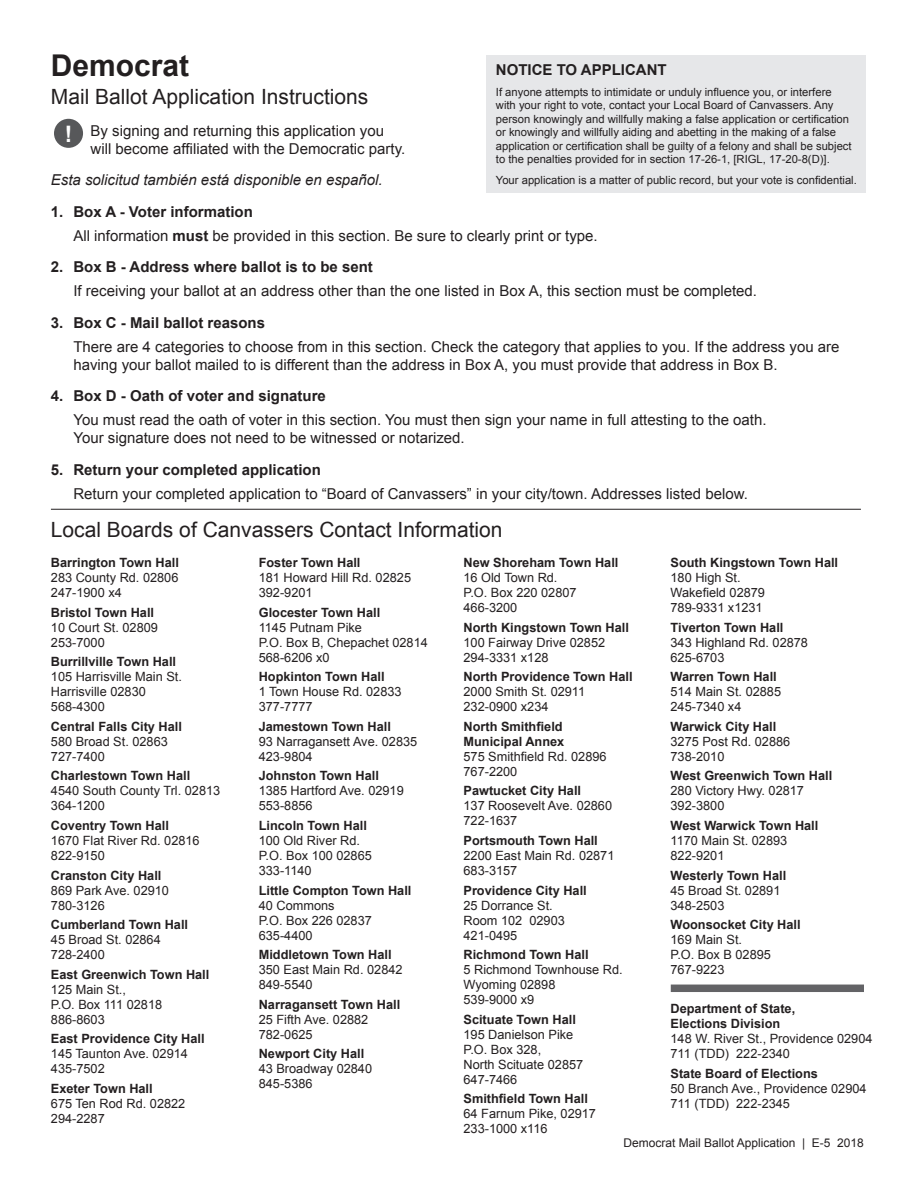
<style>
.page{position:relative;width:918px;height:1188px;background:#fff}
.page>*{position:absolute;margin:0;border:0;box-sizing:border-box;transform-origin:0 0}
.t1{font:700 30px "Arial";color:#231f20}
.t2{font:700 22.65px "Arial";color:#fff}
.t3{font:21px "Arial";color:#231f20}
.indent_bullet_text{font:15px/18px "Arial";color:#231f20}
.indent_bullet_text-2{font:700 15px "Arial";color:#231f20}
.t4{font:italic 15px "Arial";color:#231f20}
.RED_headlines{font:700 15px "Arial";color:#231f20}
.t5{font:12.75px/15px "Arial";color:#231f20}
.t6{font:700 12.75px/15px "Arial";color:#231f20}
.t7{font:12px "Arial";color:#231f20}
.RED_headlines-2{font:11.25px/13.5px "Arial";color:#231f20}
.s1{font-weight:700}
.s2{font-weight:400}
</style>
<div class="page">
<div style="left:486px;top:55px;width:379px;height:138px;background:#e6e7e9"></div>
<hr style="left:51px;top:509px;width:810px;height:1px;background:#231f20">
<div style="left:671px;top:985px;width:193px;height:7px;background:#636366"></div>
<div style="left:54px;top:119px;width:29px;height:29px;background:#57585a;border-radius:50%"></div>
<p class="t1" style="left:51px;top:45px;width:140px">Democrat</p>
<p class="t3" style="left:51px;top:83px;width:319px">Mail Ballot Application Instructions</p>
<p class="indent_bullet_text" style="left:91px;top:121px;width:316px">By signing and returning this application you will become affiliated with the Democratic party.</p>
<p class="t4" style="left:51px;top:170px;width:333px">Esta solicitud también está disponible en español.</p>
<p class="indent_bullet_text-2" style="left:51px;top:201px;width:203px">1. Box A - Voter information</p>
<p class="indent_bullet_text" style="left:73px;top:226px;width:526px">All information <span class="s1">must</span> be provided in this section. Be sure to clearly print or type.</p>
<p class="indent_bullet_text-2" style="left:51px;top:257px;width:324px">2. Box B - Address where ballot is to be sent</p>
<p class="indent_bullet_text" style="left:73px;top:282px;width:685px">If receiving your ballot at an address other than the one listed in Box A, this section must be completed.</p>
<p class="indent_bullet_text-2" style="left:51px;top:312px;width:216px">3. Box C - Mail ballot reasons</p>
<p class="indent_bullet_text" style="left:73px;top:337px;width:768px">There are 4 categories to choose from in this section. Check the category that applies to you. If the address you are having your ballot mailed to is different than the address in Box A, you must provide that address in Box B.</p>
<p class="indent_bullet_text-2" style="left:51px;top:386px;width:277px">4. Box D - Oath of voter and signature</p>
<p class="indent_bullet_text" style="left:73px;top:411px;width:695px">You must read the oath of voter in this section. You must then sign your name in full attesting to the oath.<br>Your signature does not need to be witnessed or notarized.</p>
<p class="indent_bullet_text-2" style="left:51px;top:459px;width:272px">5. Return your completed application</p>
<p class="indent_bullet_text" style="left:73px;top:484px;width:676px">Return your completed application to “Board of Canvassers” in your city/town. Addresses listed below.</p>
<p class="RED_headlines" style="left:496px;top:59px;width:172px">NOTICE TO APPLICANT</p>
<p class="RED_headlines-2" style="left:496px;top:85px;width:357px">If anyone attempts to intimidate or unduly influence you, or interfere with your right to vote, contact your Local Board of Canvassers. Any person knowingly and willfully making a false application or certification or knowingly and willfully aiding and abetting in the making of a false application or certification shall be guilty of a felony and shall be subject to the penalties provided for in section 17-26-1, [RIGL, 17-20-8(D)].</p>
<p class="RED_headlines-2" style="left:496px;top:174px;width:363px">Your application is a matter of public record, but your vote is confidential.</p>
<p class="t2" style="left:65px;top:119px;width:9px">!</p>
<p class="t3" style="left:51px;top:515px;width:453px">Local Boards of Canvassers Contact Information</p>
<p class="t5" style="left:51px;top:555px;width:129px;text-align:justify"><span class="s1">Barrington Town Hall </span>283 County Rd. 02806<br>247-1900 x4</p>
<p class="t5" style="left:51px;top:605px;width:109px"><span class="s1">Bristol Town Hall<br></span>10 Court St. 02809<br>253-7000</p>
<p class="t5" style="left:51px;top:654px;width:133px"><span class="s1">Burrillville Town Hall<br></span>105 Harrisville Main St.<br>Harrisville 02830<br>568-4300</p>
<p class="t5" style="left:51px;top:719px;width:133px"><span class="s1">Central Falls City Hall<br></span>580 Broad St. 02863<br>727-7400</p>
<p class="t5" style="left:51px;top:769px;width:171px"><span class="s1">Charlestown Town Hall<br></span>4540 South County Trl. 02813<br>364-1200</p>
<p class="t5" style="left:51px;top:818px;width:150px"><span class="s1">Coventry Town Hall<br></span>1670 Flat River Rd. 02816<br>822-9150</p>
<p class="t5" style="left:51px;top:868px;width:120px"><span class="s1">Cranston City Hall<br></span>869 Park Ave. 02910<br>780-3126</p>
<p class="t5" style="left:51px;top:917px;width:139px"><span class="s1">Cumberland Town Hall<br></span>45 Broad St. 02864<br>728-2400</p>
<p class="t5" style="left:51px;top:967px;width:160px"><span class="s1">East Greenwich Town Hall<br></span>125 Main St.,<br>P.O. Box 111 02818<br>886-8603</p>
<p class="t5" style="left:51px;top:1032px;width:155px"><span class="s1">East Providence City Hall<br></span>145 Taunton Ave. 02914<br>435-7502</p>
<p class="t5" style="left:51px;top:1081px;width:136px"><span class="s1">Exeter Town Hall<br></span>675 Ten Rod Rd. 02822<br>294-2287</p>
<p class="t5" style="left:464px;top:555px;width:156px"><span class="s1">New Shoreham Town Hall<br></span>16 Old Town Rd.<br>P.O. Box 220 02807<br>466-3200</p>
<p class="t5" style="left:464px;top:620px;width:167px"><span class="s1">North Kingstown Town Hall<br></span>100 Fairway Drive 02852<br>294-3331 x128</p>
<p class="t5" style="left:464px;top:669px;width:171px"><span class="s1">North Providence Town Hall<br></span>2000 Smith St. 02911<br>232-0900 x234</p>
<p class="t6" style="left:464px;top:719px;width:145px">North Smithfield<br>Municipal Annex<br><span class="s2">575 Smithfield Rd. 02896<br>767-2200</span></p>
<p class="t5" style="left:464px;top:784px;width:150px"><span class="s1">Pawtucket City Hall<br></span>137 Roosevelt Ave. 02860<br>722-1637</p>
<p class="t5" style="left:464px;top:833px;width:152px"><span class="s1">Portsmouth Town Hall<br></span>2200 East Main Rd. 02871<br>683-3157</p>
<p class="t5" style="left:464px;top:883px;width:125px"><span class="s1">Providence City Hall<br></span>25 Dorrance St.<br>Room 102 02903<br>421-0495</p>
<p class="t5" style="left:464px;top:947px;width:161px"><span class="s1">Richmond Town Hall<br></span>5 Richmond Townhouse Rd.<br>Wyoming 02898<br>539-9000 x9</p>
<p class="t5" style="left:464px;top:1012px;width:121px"><span class="s1">Scituate Town Hall<br></span>195 Danielson Pike<br>P.O. Box 328,<br>North Scituate 02857<br>647-7466</p>
<p class="t5" style="left:464px;top:1092px;width:134px"><span class="s1">Smithfield Town Hall<br></span>64 Farnum Pike, 02917<br>233-1000 x116</p>
<p class="t5" style="left:259px;top:555px;width:154px"><span class="s1">Foster Town Hall<br></span>181 Howard Hill Rd. 02825<br>392-9201</p>
<p class="t5" style="left:259px;top:605px;width:171px"><span class="s1">Glocester Town Hall<br></span>1145 Putnam Pike<br>P.O. Box B, Chepachet 02814<br>568-6206 x0</p>
<p class="t5" style="left:259px;top:669px;width:144px"><span class="s1">Hopkinton Town Hall<br></span>1 Town House Rd. 02833<br>377-7777</p>
<p class="t5" style="left:259px;top:719px;width:160px"><span class="s1">Jamestown Town Hall<br></span>93 Narragansett Ave. 02835<br>423-9804</p>
<p class="t5" style="left:259px;top:769px;width:147px"><span class="s1">Johnston Town Hall<br></span>1385 Hartford Ave. 02919<br>553-8856</p>
<p class="t5" style="left:259px;top:818px;width:115px"><span class="s1">Lincoln Town Hall<br></span>100 Old River Rd.<br>P.O. Box 100 02865<br>333-1140</p>
<p class="t5" style="left:259px;top:883px;width:154px"><span class="s1">Little Compton Town Hall<br></span>40 Commons<br>P.O. Box 226 02837<br>635-4400</p>
<p class="t5" style="left:259px;top:947px;width:145px"><span class="s1">Middletown Town Hall<br></span>350 East Main Rd. 02842<br>849-5540</p>
<p class="t5" style="left:259px;top:997px;width:143px"><span class="s1">Narragansett Town Hall<br></span>25 Fifth Ave. 02882<br>782-0625</p>
<p class="t5" style="left:259px;top:1047px;width:115px"><span class="s1">Newport City Hall<br></span>43 Broadway 02840<br>845-5386</p>
<p class="t5" style="left:671px;top:555px;width:169px"><span class="s1">South Kingstown Town Hall<br></span>180 High St.<br>Wakefield 02879<br>789-9331 x1231</p>
<p class="t5" style="left:671px;top:620px;width:139px"><span class="s1">Tiverton Town Hall<br></span>343 Highland Rd. 02878<br>625-6703</p>
<p class="t5" style="left:671px;top:669px;width:112px"><span class="s1">Warren Town Hall<br></span>514 Main St. 02885<br>245-7340 x4</p>
<p class="t5" style="left:671px;top:719px;width:121px"><span class="s1">Warwick City Hall<br></span>3275 Post Rd. 02886<br>738-2010</p>
<p class="t5" style="left:671px;top:769px;width:163px"><span class="s1">West Greenwich Town Hall<br></span>280 Victory Hwy. 02817<br>392-3800</p>
<p class="t5" style="left:671px;top:818px;width:149px"><span class="s1">West Warwick Town Hall<br></span>1170 Main St. 02893<br>822-9201</p>
<p class="t5" style="left:671px;top:868px;width:117px"><span class="s1">Westerly Town Hall<br></span>45 Broad St. 02891<br>348-2503</p>
<p class="t5" style="left:671px;top:917px;width:132px"><span class="s1">Woonsocket City Hall<br></span>169 Main St.<br>P.O. Box B 02895<br>767-9223</p>
<p class="t5" style="left:671px;top:1002px;width:203px"><span class="s1">Department of State,<br>Elections Division<br></span>148 W. River St., Providence 02904<br>711 (TDD) 222-2340</p>
<p class="t5" style="left:671px;top:1066px;width:198px"><span class="s1">State Board of Elections<br></span>50 Branch Ave., Providence 02904<br>711 (TDD) 222-2345</p>
<p class="t7" style="left:623px;top:1135px;width:242px">Democrat Mail Ballot Application | E-5 2018</p>
</div>
